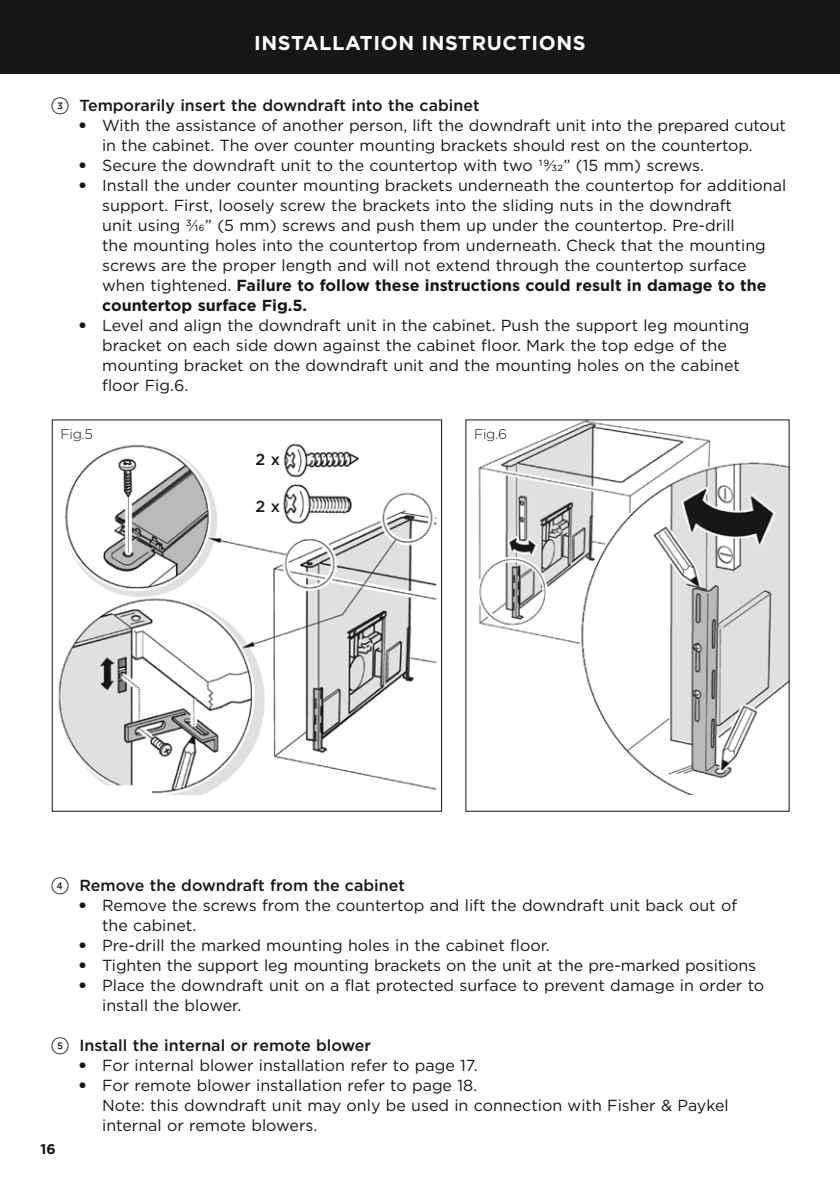
<style>
.page{position:relative;width:840px;height:1191px;background:#fff}
.page>*{position:absolute;margin:0;border:0;box-sizing:border-box;transform-origin:0 0}
.t1{font:700 20px "Gotham";letter-spacing:.03em;color:#fff}
.t2{font:16px/20px "Gotham";color:#181716}
.t3{font:500 16px "Gotham";color:#181716}
.t4{font:300 14px "Gotham";letter-spacing:-.02em;color:#181716}
.t5{font:700 14px "Gotham";color:#181716}
.s1{font-family:"Gotham FP Nos";font-size:18px}
.s2{font-weight:700}
</style>
<div class="page">
<div style="left:0;top:0;width:839px;height:74px;background:#181716"></div>
<img style="left:56px;top:419px;width:387px;height:375px">
<img style="left:467px;top:419px;width:321px;height:375px">
<p class="t1" style="left:254px;top:30px;width:333px">INSTALLATION INSTRUCTIONS</p>
<p class="t3" style="left:51px;top:95px;width:430px"><span class="s1">3</span> Temporarily insert the downdraft into the cabinet</p>
<p class="t2" style="left:102px;top:115px;width:685px;text-indent:-23px">● With the assistance of another person, lift the downdraft unit into the prepared cutout in the cabinet. The over counter mounting brackets should rest on the countertop.</p>
<p class="t2" style="left:79px;top:155px;width:626px">● Secure the downdraft unit to the countertop with two 19/32” (15 mm) screws.</p>
<p class="t2" style="left:102px;top:175px;width:685px;text-indent:-23px">● Install the under counter mounting brackets underneath the countertop for additional support. First, loosely screw the brackets into the sliding nuts in the downdraft<br>unit using 3/16” (5 mm) screws and push them up under the countertop. Pre-drill<br>the mounting holes into the countertop from underneath. Check that the mounting screws are the proper length and will not extend through the countertop surface when tightened. <span class="s2">Failure to follow these instructions could result in damage to the countertop surface Fig.5.</span></p>
<p class="t2" style="left:102px;top:315px;width:648px;text-indent:-23px">● Level and align the downdraft unit in the cabinet. Push the support leg mounting bracket on each side down against the cabinet floor. Mark the top edge of the mounting bracket on the downdraft unit and the mounting holes on the cabinet floor Fig.6.</p>
<p class="t4" style="left:60px;top:425px;width:34px">Fig.5</p>
<p class="t4" style="left:474px;top:425px;width:34px">Fig.6</p>
<p class="t3" style="left:255px;top:449px;width:26px">2 x</p>
<p class="t3" style="left:255px;top:495px;width:26px">2 x</p>
<p class="t3" style="left:51px;top:875px;width:355px"><span class="s1">4</span> Remove the downdraft from the cabinet</p>
<p class="t2" style="left:102px;top:895px;width:636px;text-indent:-23px">● Remove the screws from the countertop and lift the downdraft unit back out of the cabinet.</p>
<p class="t2" style="left:79px;top:935px;width:471px">● Pre-drill the marked mounting holes in the cabinet floor.</p>
<p class="t2" style="left:79px;top:955px;width:678px">● Tighten the support leg mounting brackets on the unit at the pre-marked positions</p>
<p class="t2" style="left:102px;top:975px;width:663px;text-indent:-23px">● Place the downdraft unit on a flat protected surface to prevent damage in order to install the blower.</p>
<p class="t3" style="left:51px;top:1035px;width:321px"><span class="s1">5</span> Install the internal or remote blower</p>
<p class="t2" style="left:79px;top:1055px;width:399px">● For internal blower installation refer to page 17.</p>
<p class="t2" style="left:102px;top:1075px;width:627px;text-indent:-23px">● For remote blower installation refer to page 18.<br>Note: this downdraft unit may only be used in connection with Fisher &amp; Paykel internal or remote blowers.</p>
<p class="t5" style="left:41px;top:1139px;width:17px">16</p>
</div>
